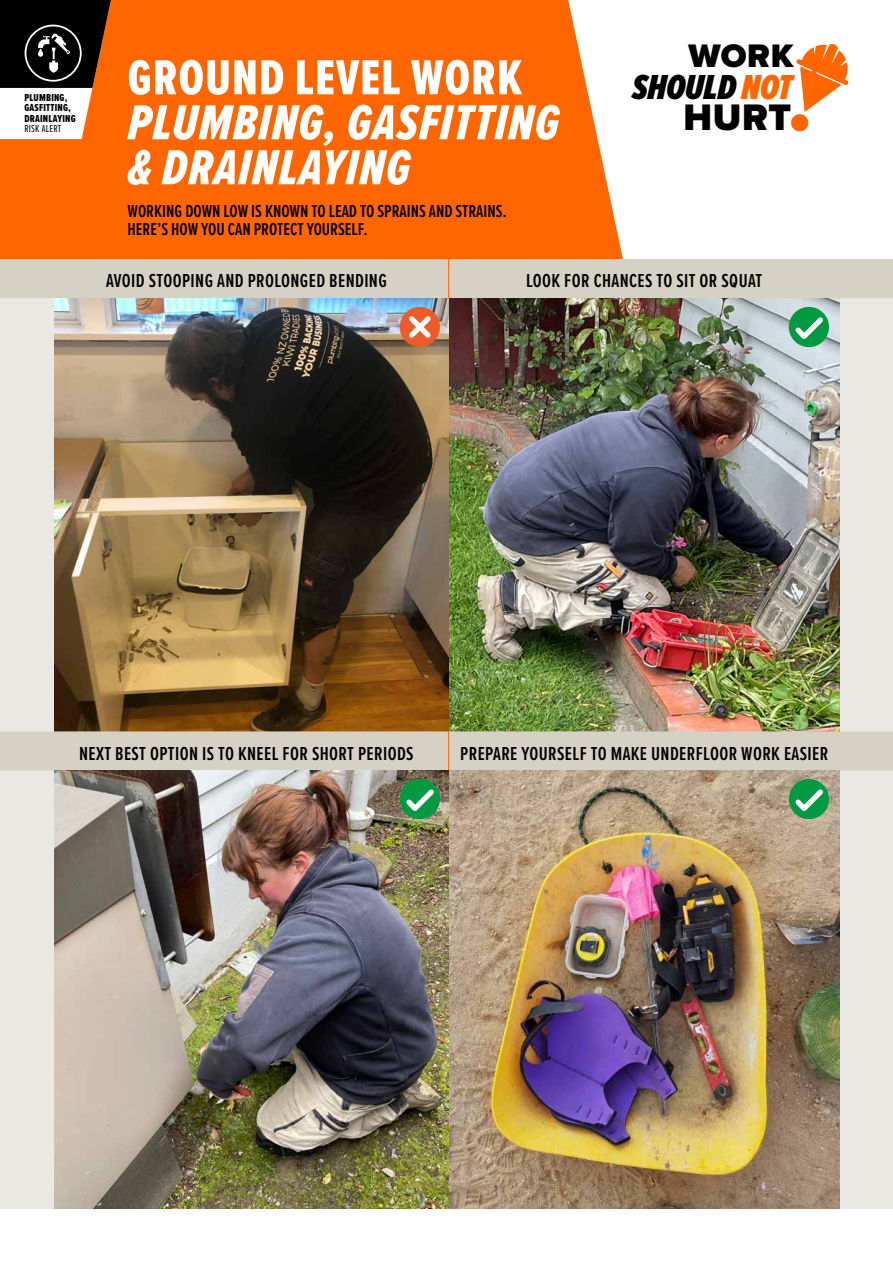
<style>
.page{position:relative;width:893px;height:1263px;background:#fff}
.page>*{position:absolute;margin:0;border:0;box-sizing:border-box;transform-origin:0 0}
.t1{font:51px/45px "Proxima Nova Ex Cn Extrabld It";letter-spacing:.02em;color:#fff}
.t2{font:51px "Proxima Nova Ex Cn Extrabld";letter-spacing:.02em;color:#fff}
.t3{font:900 38.25px "Proxima Nova";color:#000}
.t4{font:italic 900 36px "Proxima Nova Ex Cn";letter-spacing:-.01em;color:#000}
.t5{font:900 33.75px "Proxima Nova";color:#000}
.t6{font:600 19.5px "Proxima Nova Ex Cn";letter-spacing:.02em;color:#000}
.t7{font:600 18px/18px "Proxima Nova Ex Cn";color:#000}
.t8{font:10.5px/10.5px "Proxima Nova Ex Cn Extrabld";letter-spacing:.02em;color:#000}
.t9{font:10.5px "Proxima Nova Ex Cn";letter-spacing:.02em;color:#000}
.s1{color:#f60}
</style>
<div class="page">
<div style="left:0;top:0;width:629px;height:259px;background:#f60"></div>
<svg style="left:568px;top:0;width:61px;height:259px;fill:#fff"></svg>
<svg style="left:791px;top:44px;width:58px;height:88px"></svg>
<div style="left:0;top:259px;width:893px;height:39px;background:#d5d1c5"></div>
<div style="left:0;top:298px;width:893px;height:433px;background:#eae8e2"></div>
<hr style="left:448px;top:259px;width:1px;height:39px;background:#f60">
<img style="left:55px;top:298px;width:785px;height:433px">
<div style="left:400px;top:307px;width:40px;height:40px;background:#eb5c2a;border-radius:50%"></div>
<svg style="left:404px;top:311px;width:31px;height:32px"></svg>
<div style="left:789px;top:307px;width:40px;height:40px;background:#009a43;border-radius:50%"></div>
<svg style="left:791px;top:313px;width:37px;height:31px"></svg>
<div style="left:0;top:731px;width:893px;height:40px;background:#d5d1c5"></div>
<div style="left:0;top:771px;width:893px;height:438px;background:#eae8e2"></div>
<hr style="left:448px;top:731px;width:1px;height:40px;background:#f60">
<img style="left:55px;top:770px;width:785px;height:439px">
<div style="left:789px;top:779px;width:40px;height:40px;background:#009a43;border-radius:50%"></div>
<svg style="left:791px;top:785px;width:37px;height:31px"></svg>
<div style="left:400px;top:779px;width:40px;height:40px;background:#009a43;border-radius:50%"></div>
<svg style="left:402px;top:785px;width:37px;height:31px"></svg>
<svg style="left:0;top:0;width:111px;height:139px;background:#736154"></svg>
<p class="t8" style="left:24px;top:92px;width:53px">PLUMBING,<br>GASFITTING,<br>DRAINLAYING</p>
<p class="t9" style="left:24px;top:121px;width:38px">RISK ALERT</p>
<h1 class="t2" style="left:128px;top:40px;width:396px">GROUND LEVEL WORK</h1>
<h1 class="t1" style="left:128px;top:99px;width:433px">PLUMBING, GASFITTING &amp; DRAINLAYING</h1>
<p class="t7" style="left:128px;top:202px;width:381px">WORKING DOWN LOW IS KNOWN TO LEAD TO SPRAINS AND STRAINS.<br>HERE’S HOW YOU CAN PROTECT YOURSELF.</p>
<h3 class="t5" style="left:688px;top:31px;width:106px">WORK</h3>
<h2 class="t3" style="left:683px;top:88px;width:109px">HURT</h2>
<h3 class="t4" style="left:632px;top:60px;width:162px">SHOULD <span class="s1">NOT</span></h3>
<p class="t6" style="left:106px;top:267px;width:282px">AVOID STOOPING AND PROLONGED BENDING</p>
<p class="t6" style="left:526px;top:267px;width:238px">LOOK FOR CHANCES TO SIT OR SQUAT</p>
<p class="t6" style="left:79px;top:739px;width:336px">NEXT BEST OPTION IS TO KNEEL FOR SHORT PERIODS</p>
<p class="t6" style="left:460px;top:739px;width:370px">PREPARE YOURSELF TO MAKE UNDERFLOOR WORK EASIER</p>
</div>
